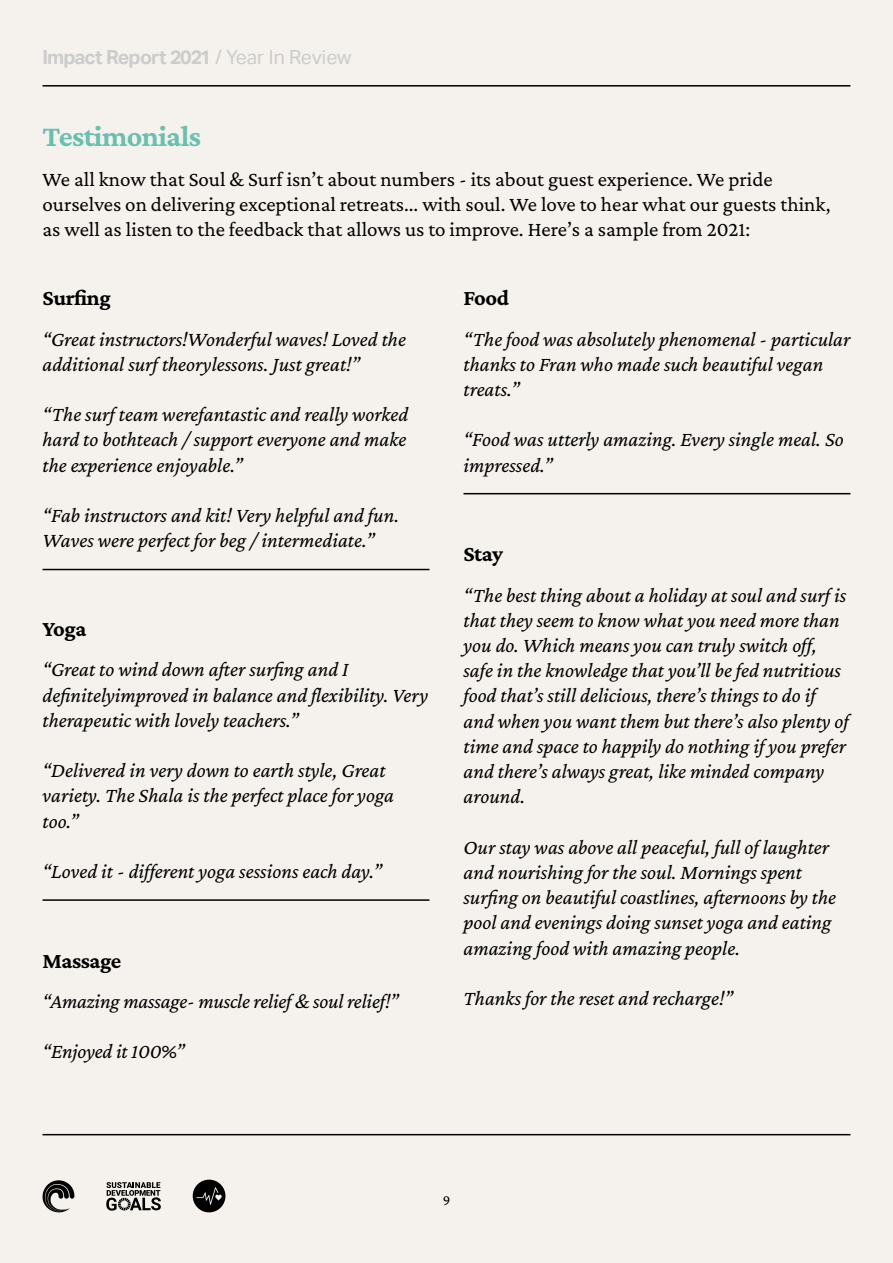
<style>
.page{position:relative;width:893px;height:1263px;background:#f5f2ed}
.page>*{position:absolute;margin:0;border:0;box-sizing:border-box;transform-origin:0 0}
.t1{font:700 30px "Crimson Pro";letter-spacing:-.02em;color:#69bfb0}
.t2{font:700 22.5px "Crimson Pro";letter-spacing:-.02em;color:#000}
.t3{font:italic 21px/25.2px "Crimson Pro";color:#000}
.t4{font:21px/25.2px "Crimson Pro";color:#000}
.t5{font:700 19.5px "Aktiv Grotesk";letter-spacing:-.05em;color:#ccc}
.t6{font:15px "Crimson Pro";color:#000}
.s1{font-weight:400}
</style>
<div class="page">
<hr style="left:43px;top:85px;width:807px;height:2px;background:#000">
<hr style="left:43px;top:1134px;width:807px;height:1px;background:#000">
<svg style="left:106px;top:1182px;width:55px;height:29px"></svg>
<svg style="left:42px;top:1180px;width:32px;height:33px"></svg>
<div style="left:193px;top:1179px;width:32px;height:33px;background:#000;border-radius:50%"></div>
<svg style="left:196px;top:1187px;width:26px;height:18px"></svg>
<hr style="left:43px;top:569px;width:386px;height:1px;background:#000">
<hr style="left:43px;top:899px;width:386px;height:2px;background:#000">
<hr style="left:463px;top:493px;width:387px;height:1px;background:#000">
<p class="t5" style="left:43px;top:46px;width:311px">Impact Report 2021 <span class="s1">/ Year In Review</span></p>
<h1 class="t1" style="left:43px;top:117px;width:160px">Testimonials</h1>
<p class="t4" style="left:43px;top:166px;width:789px">We all know that Soul &amp; Surf isn’t about numbers - its about guest experience. We pride ourselves on delivering exceptional retreats... with soul. We love to hear what our guests think, as well as listen to the feedback that allows us to improve. Here’s a sample from 2021:</p>
<p class="t2" style="left:43px;top:284px;width:70px">Surfing</p>
<p class="t3" style="left:43px;top:326px;width:365px">“Great instructors!Wonderful waves! Loved the additional surf theorylessons. Just great!”</p>
<p class="t3" style="left:43px;top:401px;width:367px;text-align:justify">“The surf team werefantastic and really worked hard to bothteach / support everyone and make the experience enjoyable.”</p>
<p class="t3" style="left:43px;top:502px;width:358px">“Fab instructors and kit! Very helpful and fun.<br>Waves were perfect for beg / intermediate.”</p>
<p class="t2" style="left:43px;top:614px;width:45px">Yoga</p>
<p class="t3" style="left:43px;top:657px;width:387px">“Great to wind down after surfing and I definitelyimproved in balance and flexibility. Very therapeutic with lovely teachers.”</p>
<p class="t3" style="left:43px;top:757px;width:353px">“Delivered in very down to earth style, Great variety. The Shala is the perfect place for yoga too.”</p>
<p class="t3" style="left:43px;top:858px;width:341px">“Loved it - different yoga sessions each day.”</p>
<p class="t2" style="left:43px;top:946px;width:80px">Massage</p>
<p class="t3" style="left:43px;top:988px;width:358px">“Amazing massage- muscle relief &amp; soul relief!”</p>
<p class="t3" style="left:43px;top:1039px;width:144px">“Enjoyed it 100%”</p>
<p class="t2" style="left:463px;top:284px;width:47px">Food</p>
<p class="t3" style="left:463px;top:326px;width:388px">“The food was absolutely phenomenal - particular thanks to Fran who made such beautiful vegan treats.”</p>
<p class="t3" style="left:463px;top:427px;width:382px">“Food was utterly amazing. Every single meal. So impressed.”</p>
<p class="t2" style="left:463px;top:539px;width:41px">Stay</p>
<p class="t3" style="left:463px;top:582px;width:387px">“The best thing about a holiday at soul and surf is that they seem to know what you need more than you do. Which means you can truly switch off, safe in the knowledge that you’ll be fed nutritious food that’s still delicious, there’s things to do if and when you want them but there’s also plenty of time and space to happily do nothing if you prefer and there’s always great, like minded company around.</p>
<p class="t3" style="left:463px;top:834px;width:374px">Our stay was above all peaceful, full of laughter and nourishing for the soul. Mornings spent surfing on beautiful coastlines, afternoons by the pool and evenings doing sunset yoga and eating amazing food with amazing people.</p>
<p class="t3" style="left:463px;top:985px;width:271px">Thanks for the reset and recharge!”</p>
<p class="t6" style="left:443px;top:1191px;width:9px">9</p>
</div>
